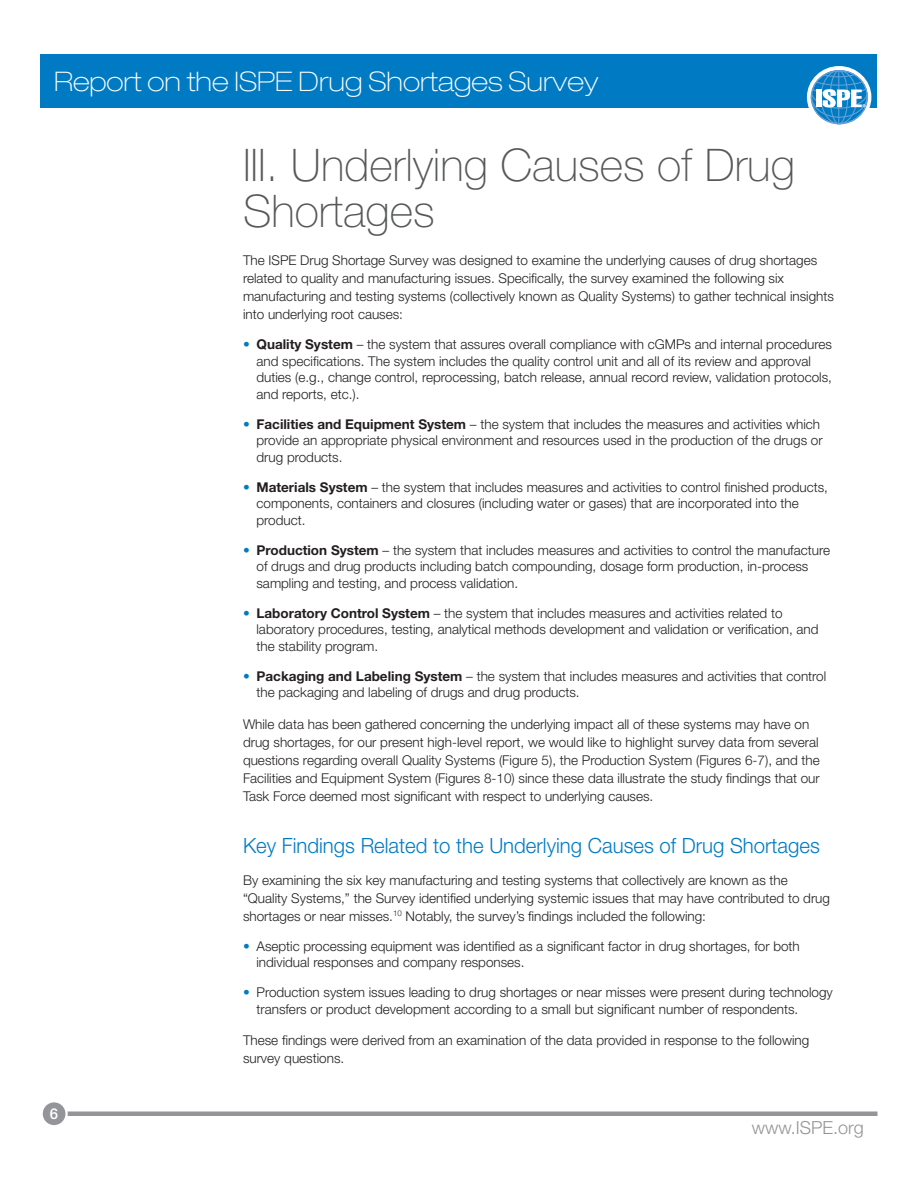
<style>
.page{position:relative;width:918px;height:1188px;background:#fff}
.page>*{position:absolute;margin:0;border:0;box-sizing:border-box;transform-origin:0 0}
.t1{font:100 45px/46.5px "Helvetica Neue LT Std";color:#57585a}
.t2{font:100 expanded 27px "Helvetica Neue LT Std";color:#fff}
.t3{font:300 21px "Helvetica Neue LT Std";color:#007bc3}
.t4{font:300 18px "Helvetica Neue LT Std";color:#939598}
.t5{font:500 15px "Helvetica Neue LT Std";color:#fff}
.t6{font:300 13.5px/16.5px "Helvetica Neue LT Std";color:#231f20}
.s1{color:#007bc3}
.s2{font-weight:700}
</style>
<div class="page">
<hr style="left:47px;top:1112px;width:831px;height:4px;background:#939598">
<div style="left:40px;top:54px;width:838px;height:54px;background:#007bc3"></div>
<svg style="left:807px;top:66px;width:64px;height:61px"></svg>
<svg style="left:811px;top:70px;width:56px;height:53px"></svg>
<hr style="left:838px;top:70px;width:1px;height:54px;background:#61a1d7">
<div style="left:820px;top:70px;width:37px;height:54px;border:1px solid #61a1d7;border-radius:50%"></div>
<div style="left:830px;top:70px;width:18px;height:54px;border:1px solid #61a1d7;border-radius:50%"></div>
<svg style="left:810px;top:66px;width:59px;height:52px"></svg>
<svg style="left:40px;top:1100px;width:28px;height:27px"></svg>
<div style="left:43px;top:1102px;width:22px;height:23px;background:#939598;border-radius:50%"></div>
<h2 class="t2" style="left:54px;top:66px;width:546px">Report on the ISPE Drug Shortages Survey</h2>
<p class="t5" style="left:50px;top:1105px;width:10px">6</p>
<h1 class="t1" style="left:243px;top:141px;width:553px">III. Underlying Causes of Drug<br>Shortages</h1>
<p class="t6" style="left:243px;top:251px;width:593px;line-height:18px">The ISPE Drug Shortage Survey was designed to examine the underlying causes of drug shortages related to quality and manufacturing issues. Specifically, the survey examined the following six manufacturing and testing systems (collectively known as Quality Systems) to gather technical insights into underlying root causes:</p>
<p class="t6" style="left:256px;top:336px;width:577px;text-indent:-14px"><span class="s1">•</span> <span class="s2">Quality System</span> – the system that assures overall compliance with cGMPs and internal procedures and specifications. The system includes the quality control unit and all of its review and approval duties (e.g., change control, reprocessing, batch release, annual record review, validation protocols, and reports, etc.).</p>
<p class="t6" style="left:256px;top:416px;width:568px;text-indent:-14px"><span class="s1">•</span> <span class="s2">Facilities and Equipment System</span> – the system that includes the measures and activities which provide an appropriate physical environment and resources used in the production of the drugs or drug products.</p>
<p class="t6" style="left:256px;top:479px;width:573px;text-indent:-14px"><span class="s1">•</span> <span class="s2">Materials System</span> – the system that includes measures and activities to control finished products, components, containers and closures (including water or gases) that are incorporated into the product.</p>
<p class="t6" style="left:256px;top:542px;width:575px;text-indent:-14px"><span class="s1">•</span> <span class="s2">Production System</span> – the system that includes measures and activities to control the manufacture of drugs and drug products including batch compounding, dosage form production, in-process sampling and testing, and process validation.</p>
<p class="t6" style="left:256px;top:604px;width:564px;text-indent:-14px"><span class="s1">•</span> <span class="s2">Laboratory Control System</span> – the system that includes measures and activities related to laboratory procedures, testing, analytical methods development and validation or verification, and the stability program.</p>
<p class="t6" style="left:256px;top:667px;width:571px;text-indent:-14px"><span class="s1">•</span> <span class="s2">Packaging and Labeling System</span> – the system that includes measures and activities that control the packaging and labeling of drugs and drug products.</p>
<p class="t6" style="left:243px;top:715px;width:578px;line-height:18px">While data has been gathered concerning the underlying impact all of these systems may have on drug shortages, for our present high-level report, we would like to highlight survey data from several questions regarding overall Quality Systems (Figure 5), the Production System (Figures 6-7), and the Facilities and Equipment System (Figures 8-10) since these data illustrate the study findings that our Task Force deemed most significant with respect to underlying causes.</p>
<h3 class="t3" style="left:243px;top:833px;width:578px">Key Findings Related to the Underlying Causes of Drug Shortages</h3>
<p class="t6" style="left:243px;top:870px;width:589px;line-height:18px">By examining the six key manufacturing and testing systems that collectively are known as the “Quality Systems,” the Survey identified underlying systemic issues that may have contributed to drug shortages or near misses.<sup>10</sup> Notably, the survey’s findings included the following:</p>
<p class="t6" style="left:257px;top:937px;width:545px;text-indent:-14px"><span class="s1">•</span> Aseptic processing equipment was identified as a significant factor in drug shortages, for both individual responses and company responses.</p>
<p class="t6" style="left:257px;top:984px;width:578px;text-indent:-14px"><span class="s1">•</span> Production system issues leading to drug shortages or near misses were present during technology transfers or product development according to a small but significant number of respondents.</p>
<p class="t6" style="left:243px;top:1031px;width:568px;line-height:18px">These findings were derived from an examination of the data provided in response to the following survey questions.</p>
<h3 class="t4" style="left:752px;top:1117px;width:114px">www.ISPE.org</h3>
</div>
